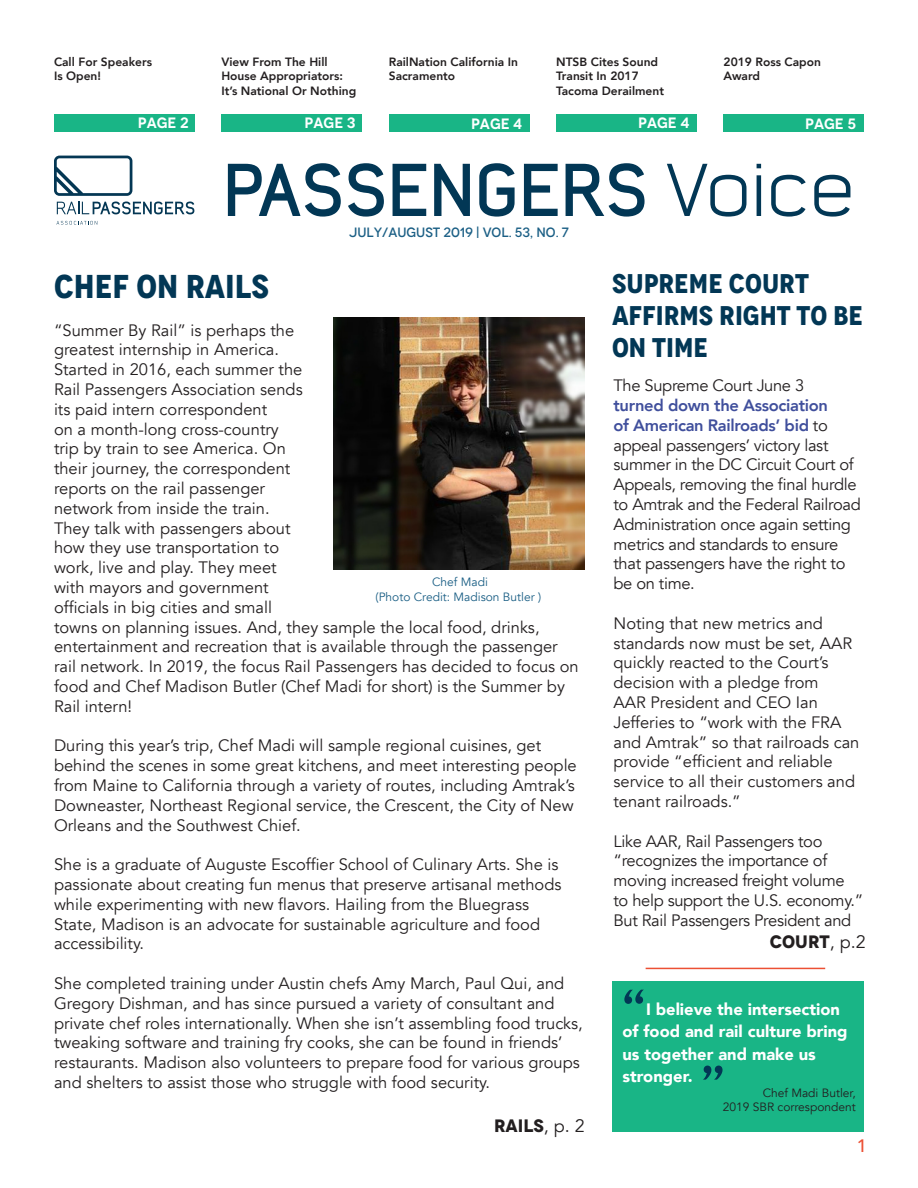
<style>
.page{position:relative;width:918px;height:1188px;background:#fff}
.page>*{position:absolute;margin:0;border:0;box-sizing:border-box;transform-origin:0 0}
.t1{font:700 72px "Nordstern Demo";letter-spacing:-.04em;color:#023755}
.t2{font:700 51px "Novecento";color:#023755}
.Header_Titles{font:700 condensed 33px "Novecento";color:#023755}
.Header_Titles-2{font:700 condensed 27px/32.4px "Novecento";color:#023755}
.t3{font:700 18px "Novecento";color:#231f20}
.t4{font:500 18px "Avenir";color:#ec5034}
.Body_Copy{font:16.5px/19.8px "Avenir";color:#231f20}
.Body_Copy-2{font:16.5px/19.8px "Avenir";letter-spacing:-.02em;color:#231f20}
.Body_Copy-3{font:900 16.5px/22.5px "Avenir";color:#fff}
.t5{font:600 15px "Novecento";color:#fff}
.t6{font:500 13.5px "Novecento";color:#1b5f85}
.Table_of_Contents{font:800 12px/14.4px "Avenir";color:#231f20}
.Body_Copy-4{font:12px "Avenir";color:#231f20}
.Images_Captions{font:12px "Avenir";color:#1b5f85}
.s1{font-weight:400}
.s2{font-family:"Avenir";font-weight:400}
.s3{font-weight:800;color:#404f9c}
</style>
<div class="page">
<div style="left:389px;top:114px;width:140px;height:18px;background:#19b586"></div>
<div style="left:221px;top:114px;width:141px;height:18px;background:#19b586"></div>
<div style="left:556px;top:114px;width:141px;height:18px;background:#19b586"></div>
<div style="left:54px;top:114px;width:140px;height:18px;background:#19b586"></div>
<div style="left:724px;top:114px;width:140px;height:18px;background:#19b586"></div>
<hr style="left:646px;top:968px;width:179px;height:1px;background:#ec5034">
<div style="left:613px;top:981px;width:251px;height:151px;background:#19b586"></div>
<svg style="left:56px;top:221px;width:41px;height:4px"></svg>
<svg style="left:57px;top:202px;width:137px;height:12px"></svg>
<svg style="left:54px;top:156px;width:78px;height:40px"></svg>
<img style="left:333px;top:318px;width:252px;height:252px">
<h2 class="Table_of_Contents" style="left:54px;top:55px;width:100px">Call For Speakers</h2>
<h2 class="Table_of_Contents" style="left:54px;top:69px;width:49px">Is Open!</h2>
<h2 class="Table_of_Contents" style="left:221px;top:55px;width:108px">View From The Hill</h2>
<h2 class="Table_of_Contents" style="left:221px;top:69px;width:136px">House Appropriators:<br>It’s National Or Nothing</h2>
<h2 class="Table_of_Contents" style="left:389px;top:55px;width:131px">RailNation California In<br>Sacramento</h2>
<h2 class="Table_of_Contents" style="left:556px;top:55px;width:103px">NTSB Cites Sound<br>Transit In 2017</h2>
<h2 class="Table_of_Contents" style="left:556px;top:83px;width:109px">Tacoma Derailment</h2>
<h2 class="Table_of_Contents" style="left:724px;top:55px;width:99px">2019 Ross Capon</h2>
<h2 class="Table_of_Contents" style="left:724px;top:69px;width:38px">Award</h2>
<p class="t5" style="left:138px;top:113px;width:52px">PAGE 2</p>
<p class="t5" style="left:305px;top:114px;width:52px">PAGE 3</p>
<p class="t5" style="left:471px;top:114px;width:53px">PAGE 4</p>
<p class="t5" style="left:638px;top:113px;width:53px">PAGE 4</p>
<p class="t5" style="left:805px;top:114px;width:52px">PAGE 5</p>
<p class="t1" style="left:221px;top:146px;width:636px">PASSENGERS <span class="s1">Voice</span></p>
<h1 class="Header_Titles" style="left:54px;top:266px;width:217px">CHEF ON RAILS</h1>
<p class="t6" style="left:349px;top:224px;width:221px">JULY/AUGUST 2019 | VOL. 53, NO. 7</p>
<p class="Body_Copy" style="left:54px;top:320px;width:526px">“Summer By Rail” is perhaps the<br>greatest internship in America.<br>Started in 2016, each summer the<br>Rail Passengers Association sends<br>its paid intern correspondent<br>on a month-long cross-country<br>trip by train to see America. On<br>their journey, the correspondent<br>reports on the rail passenger<br>network from inside the train.<br>They talk with passengers about<br>how they use transportation to<br>work, live and play. They meet<br>with mayors and government<br>officials in big cities and small<br>towns on planning issues. And, they sample the local food, drinks, entertainment and recreation that is available through the passenger rail network. In 2019, the focus Rail Passengers has decided to focus on food and Chef Madison Butler (Chef Madi for short) is the Summer by Rail intern!</p>
<p class="Body_Copy" style="left:54px;top:736px;width:524px">During this year’s trip, Chef Madi will sample regional cuisines, get behind the scenes in some great kitchens, and meet interesting people from Maine to California through a variety of routes, including Amtrak’s Downeaster, Northeast Regional service, the Crescent, the City of New Orleans and the Southwest Chief.</p>
<p class="Body_Copy" style="left:54px;top:855px;width:509px">She is a graduate of Auguste Escoffier School of Culinary Arts. She is passionate about creating fun menus that preserve artisanal methods while experimenting with new flavors. Hailing from the Bluegrass State, Madison is an advocate for sustainable agriculture and food accessibility.</p>
<p class="Body_Copy" style="left:54px;top:974px;width:530px">She completed training under Austin chefs Amy March, Paul Qui, and Gregory Dishman, and has since pursued a variety of consultant and private chef roles internationally. When she isn’t assembling food trucks, tweaking software and training fry cooks, she can be found in friends’ restaurants. Madison also volunteers to prepare food for various groups and shelters to assist those who struggle with food security.</p>
<p class="Images_Captions" style="left:432px;top:575px;width:57px">Chef Madi</p>
<p class="Images_Captions" style="left:376px;top:589px;width:167px">(Photo Credit: Madison Butler )</p>
<p class="t3" style="left:494px;top:1114px;width:92px">RAILS<span class="s2">, p. 2</span></p>
<h1 class="Header_Titles-2" style="left:612px;top:267px;width:253px">SUPREME COURT<br>AFFIRMS RIGHT TO BE<br>ON TIME</h1>
<p class="Body_Copy-2" style="left:614px;top:376px;width:249px">The Supreme Court June 3<br><span class="s3">turned down the Association<br>of American Railroads’ bid</span> to appeal passengers’ victory last summer in the DC Circuit Court of<br>Appeals, removing the final hurdle to Amtrak and the Federal Railroad<br>Administration once again setting metrics and standards to ensure that passengers have the right to be on time.</p>
<p class="Body_Copy" style="left:614px;top:614px;width:247px">Noting that new metrics and standards now must be set, AAR quickly reacted to the Court’s decision with a pledge from<br>AAR President and CEO Ian<br>Jefferies to “work with the FRA and Amtrak” so that railroads can provide “efficient and reliable service to all their customers and tenant railroads.”</p>
<p class="Body_Copy-2" style="left:614px;top:831px;width:251px">Like AAR, Rail Passengers too “recognizes the importance of moving increased freight volume to help support the U.S. economy.”<br>But Rail Passengers President and</p>
<p class="t3" style="left:770px;top:930px;width:98px">COURT<span class="s2">, p.2</span></p>
<p class="t2" style="left:620px;top:976px;width:29px">“</p>
<p class="Body_Copy-3" style="left:623px;top:997px;width:227px;text-indent:24px">I believe the intersection of food and rail culture bring us together and make us stronger.</p>
<p class="Body_Copy-4" style="left:763px;top:1085px;width:95px">Chef Madi Butler,</p>
<p class="Body_Copy-4" style="left:723px;top:1100px;width:134px">2019 SBR correspondent</p>
<p class="t2" style="left:699px;top:1052px;width:29px">”</p>
<p class="t4" style="left:857px;top:1130px;width:12px">1</p>
</div>
